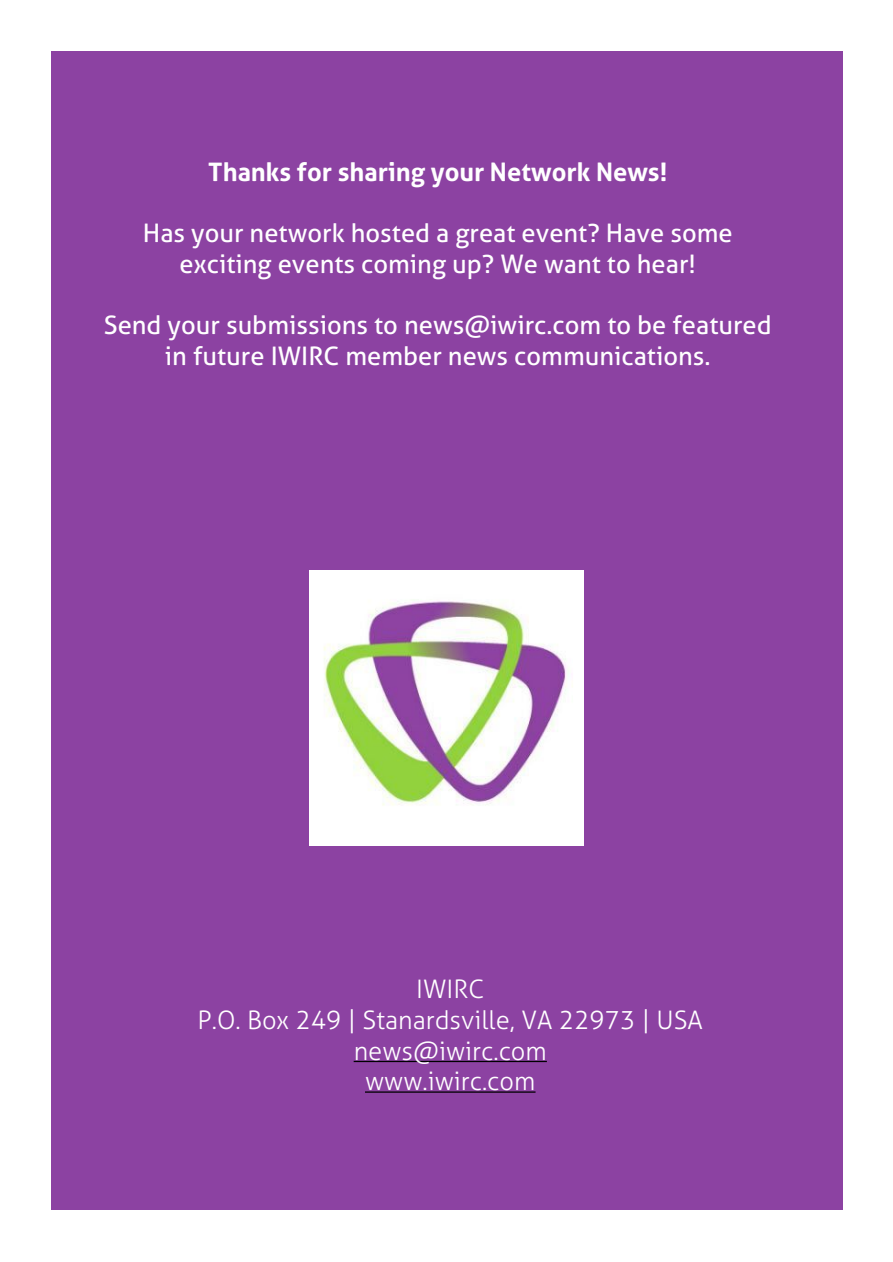
<style>
.page{position:relative;width:893px;height:1262px;background:#fff}
.page>*{position:absolute;margin:0;border:0;box-sizing:border-box;transform-origin:0 0}
.t1{font:25.5px/30.6px "Aller";color:#fff;text-align:center}
.t2{font:300 25.5px/30.6px "Aller";color:#fff;text-align:center}
.t3{font:700 25.5px "Aller";color:#fff}
</style>
<div class="page">
<div style="left:52px;top:51px;width:790px;height:1158px;background:#8c42a2"></div>
<hr style="left:353px;top:1060px;width:194px;height:2px;background:#000">
<hr style="left:365px;top:1091px;width:170px;height:1px;background:#000">
<img style="left:309px;top:571px;width:274px;height:274px">
<p class="t3" style="left:208px;top:162px;width:460px">Thanks for sharing your Network News!</p>
<p class="t1" style="left:143px;top:221px;width:591px">Has your network hosted a great event? Have some exciting events coming up? We want to hear!</p>
<p class="t1" style="left:104px;top:312px;width:669px">Send your submissions to news@iwirc.com to be featured in future IWIRC member news communications.</p>
<p class="t2" style="left:198px;top:976px;width:507px">IWIRC<br>P.O. Box 249 | Stanardsville, VA 22973 | USA news@iwirc.com<br>www.iwirc.com</p>
</div>
